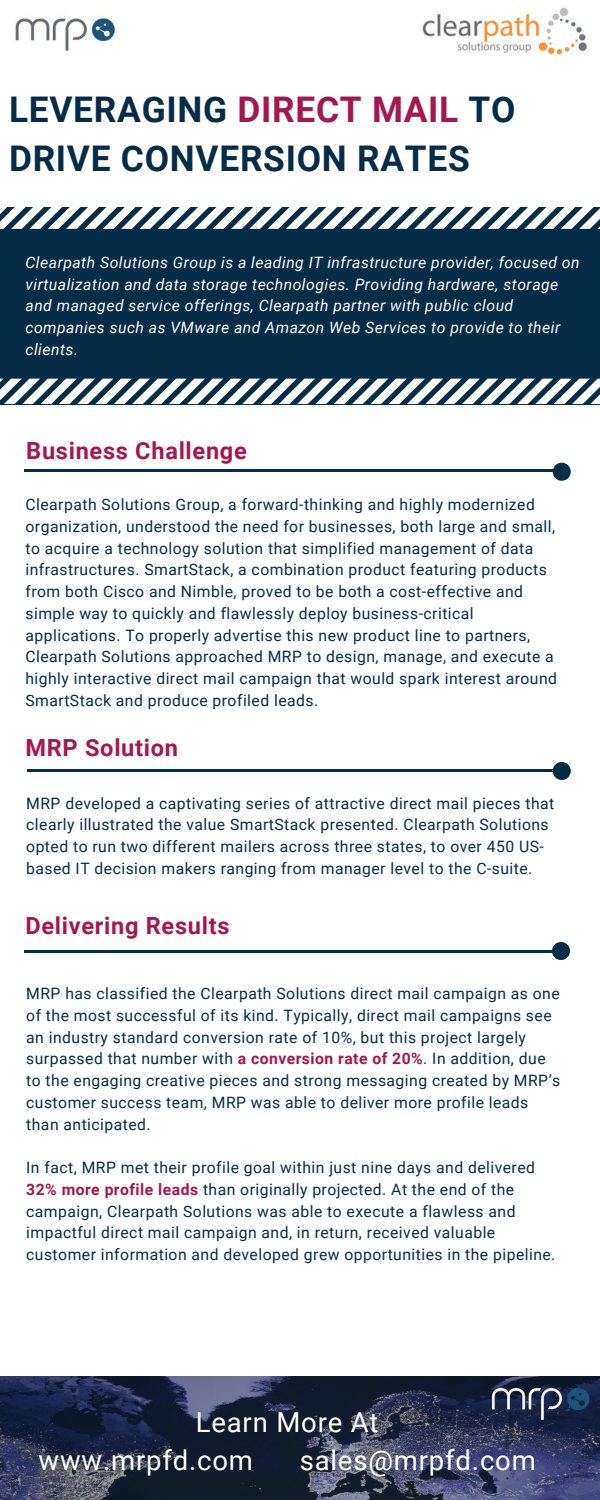
<style>
.page{position:relative;width:600px;height:1500px;background:#fff}
.page>*{position:absolute;margin:0;border:0;box-sizing:border-box;transform-origin:0 0}
.t1{font:700 35.4px/49.5px "Roboto";letter-spacing:.02em;color:#062d47}
.t2{font:27.5px/38.2px "Roboto";letter-spacing:.03em;color:#fff}
.t3{font:700 23.6px "Roboto";letter-spacing:.03em;color:#a61650}
.t4{font:15.7px/21.8px "Roboto";letter-spacing:.03em;color:#062d47}
.t5{font:italic 15.7px/21.8px "Roboto";letter-spacing:.03em;color:#fff}
.s1{color:#a61650}
.s2{font-weight:700;color:#a61650}
</style>
<div class="page">
<div style="left:1px;top:0;width:599px;height:1433px;background:#062d47"></div>
<div style="left:0;top:405px;width:600px;height:967px;background:#fff"></div>
<div style="left:0;top:0;width:600px;height:206px;background:#fff"></div>
<svg style="left:0;top:206px;width:600px;height:23px"></svg>
<img style="left:15px;top:16px;width:101px;height:35px">
<img style="left:422px;top:7px;width:166px;height:48px">
<svg style="left:0;top:1376px;width:600px;height:124px;background:#29334d"></svg>
<img style="left:491px;top:1388px;width:99px;height:32px">
<svg style="left:1px;top:378px;width:599px;height:1px"></svg>
<svg style="left:0;top:379px;width:600px;height:25px"></svg>
<hr style="left:27px;top:769px;width:542px;height:3px;background:#062d47">
<hr style="left:24px;top:470px;width:542px;height:3px;background:#062d47">
<hr style="left:24px;top:950px;width:542px;height:3px;background:#062d47">
<svg style="left:553px;top:762px;width:18px;height:18px"></svg>
<svg style="left:552px;top:942px;width:18px;height:18px"></svg>
<svg style="left:553px;top:463px;width:18px;height:18px"></svg>
<div style="left:0;top:1333px;width:600px;height:43px;background:#fff"></div>
<h1 class="t1" style="left:9px;top:85px;width:508px">LEVERAGING <span class="s1">DIRECT MAIL</span> TO<br>DRIVE CONVERSION RATES</h1>
<p class="t5" style="left:26px;top:251px;width:556px">Clearpath Solutions Group is a leading IT infrastructure provider, focused on virtualization and data storage technologies. Providing hardware, storage and managed service offerings, Clearpath partner with public cloud companies such as VMware and Amazon Web Services to provide to their clients.</p>
<h3 class="t3" style="left:26px;top:437px;width:222px">Business Challenge</h3>
<p class="t4" style="left:26px;top:494px;width:533px">Clearpath Solutions Group, a forward-thinking and highly modernized organization, understood the need for businesses, both large and small, to acquire a technology solution that simplified management of data infrastructures. SmartStack, a combination product featuring products from both Cisco and Nimble, proved to be both a cost-effective and simple way to quickly and flawlessly deploy business-critical applications. To properly advertise this new product line to partners, Clearpath Solutions approached MRP to design, manage, and execute a highly interactive direct mail campaign that would spark interest around SmartStack and produce profiled leads.</p>
<h3 class="t3" style="left:26px;top:734px;width:154px">MRP Solution</h3>
<p class="t4" style="left:26px;top:792px;width:530px">MRP developed a captivating series of attractive direct mail pieces that clearly illustrated the value SmartStack presented. Clearpath Solutions opted to run two different mailers across three states, to over 450 US&shy;based IT decision makers ranging from manager level to the C-suite.</p>
<h3 class="t3" style="left:26px;top:912px;width:206px">Delivering Results</h3>
<p class="t4" style="left:26px;top:983px;width:536px">MRP has classified the Clearpath Solutions direct mail campaign as one of the most successful of its kind. Typically, direct mail campaigns see an industry standard conversion rate of 10%, but this project largely surpassed that number with <span class="s2">a conversion rate of 20%</span>. In addition, due to the engaging creative pieces and strong messaging created by MRP’s customer success team, MRP was able to deliver more profile leads than anticipated.</p>
<p class="t4" style="left:26px;top:1157px;width:531px">In fact, MRP met their profile goal within just nine days and delivered <span class="s2">32% more profile leads</span> than originally projected. At the end of the campaign, Clearpath Solutions was able to execute a flawless and impactful direct mail campaign and, in return, received valuable customer information and developed grew opportunities in the pipeline.</p>
<h2 class="t2" style="left:39px;top:1403px;width:342px;text-indent:157px">Learn More At www.mrpfd.com</h2>
<h2 class="t2" style="left:300px;top:1442px;width:238px">sales@mrpfd.com</h2>
</div>
